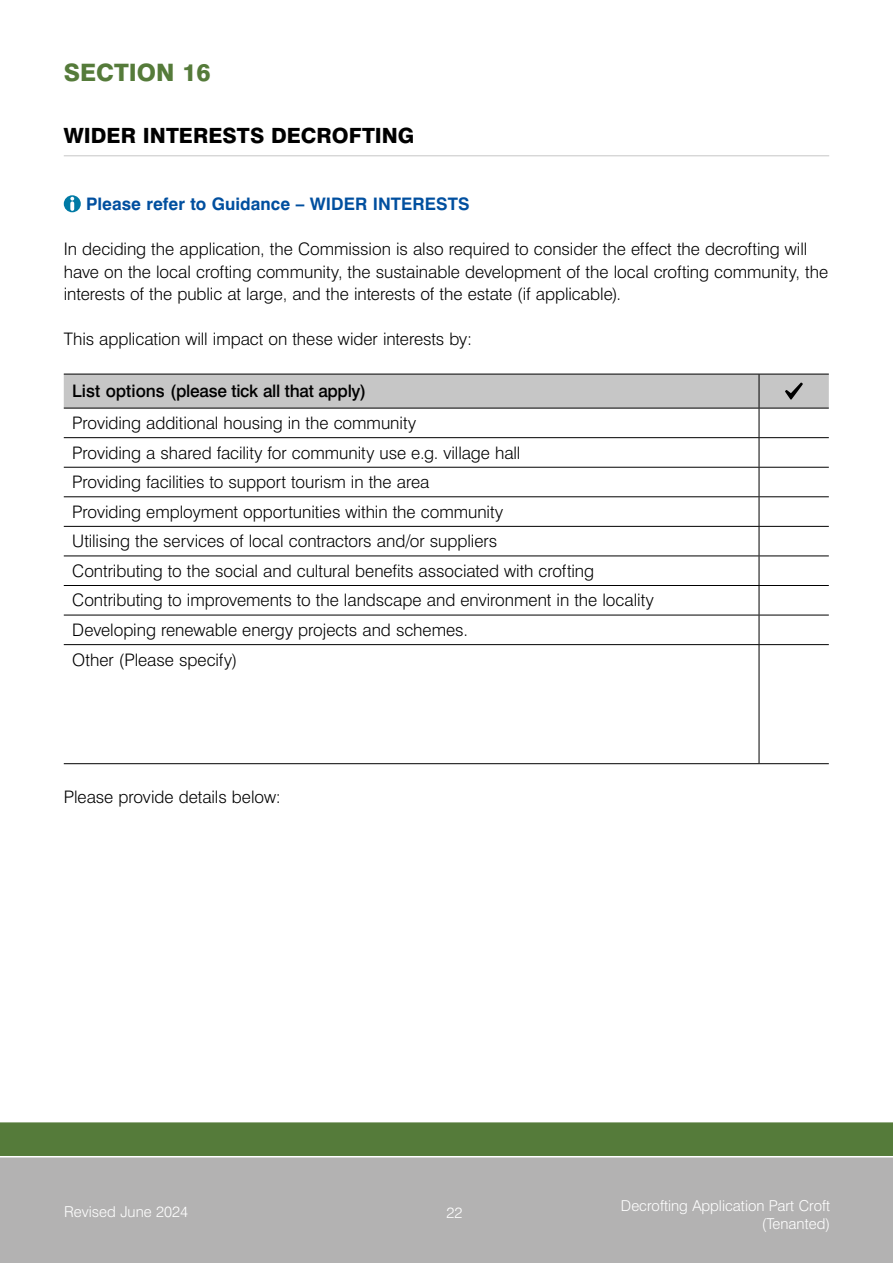
<style>
.page{position:relative;width:893px;height:1263px;background:#fff}
.page>*{position:absolute;margin:0;border:0;box-sizing:border-box;transform-origin:0 0}
.Section{font:800 24px "Swiss 721 BT";color:#557b3a}
.Question{font:800 21px "Swiss 721 BT";color:#000}
.Body{font:300 17.25px/22.5px "Swiss 721 BT";letter-spacing:-.005em;color:#000}
.Bullets{font:700 17.25px "Swiss 721 BT";color:#004f9f}
.Body-2{font:500 17.25px "Swiss 721 BT";letter-spacing:-.015em;color:#000}
.t1{font:300 15px/18px "Swiss 721 BT";color:#fff;text-align:right}
</style>
<div class="page">
<div style="left:0;top:1157px;width:893px;height:106px;background:#b3b2b2"></div>
<div style="left:0;top:1122px;width:893px;height:34px;background:#557b3a"></div>
<hr style="left:64px;top:155px;width:765px;height:1px;background:#c6c6c6">
<svg style="left:64px;top:195px;width:17px;height:17px"></svg>
<svg style="left:70px;top:197px;width:4px;height:14px"></svg>
<hr style="left:759px;top:645px;width:1px;height:118px;background:#000">
<hr style="left:64px;top:644px;width:695px;height:1px;background:#000">
<hr style="left:759px;top:644px;width:70px;height:1px;background:#000">
<hr style="left:64px;top:763px;width:695px;height:1px;background:#000">
<hr style="left:759px;top:763px;width:70px;height:1px;background:#000">
<svg style="left:64px;top:374px;width:765px;height:270px"></svg>
<p class="Section" style="left:64px;top:58px;width:148px">SECTION 16</p>
<p class="Question" style="left:64px;top:122px;width:352px">WIDER INTERESTS DECROFTING</p>
<p class="Bullets" style="left:86px;top:193px;width:385px">Please refer to Guidance – WIDER INTERESTS</p>
<p class="Body" style="left:64px;top:238px;width:766px">In deciding the application, the Commission is also required to consider the effect the decrofting will have on the local crofting community, the sustainable development of the local crofting community, the interests of the public at large, and the interests of the estate (if applicable).</p>
<p class="Body" style="left:64px;top:328px;width:410px">This application will impact on these wider interests by:</p>
<p class="Body-2" style="left:72px;top:381px;width:295px">List options (please tick all that apply)</p>
<p class="Body" style="left:72px;top:411px;width:345px">Providing additional housing in the community</p>
<p class="Body" style="left:72px;top:441px;width:450px">Providing a shared facility for community use e.g. village hall</p>
<p class="Body" style="left:72px;top:471px;width:359px">Providing facilities to support tourism in the area</p>
<p class="Body" style="left:72px;top:500px;width:433px">Providing employment opportunities within the community</p>
<p class="Body" style="left:72px;top:530px;width:426px">Utilising the services of local contractors and/or suppliers</p>
<p class="Body" style="left:72px;top:559px;width:523px">Contributing to the social and cultural benefits associated with crofting</p>
<p class="Body" style="left:72px;top:589px;width:583px">Contributing to improvements to the landscape and environment in the locality</p>
<p class="Body" style="left:72px;top:618px;width:397px">Developing renewable energy projects and schemes.</p>
<p class="Body" style="left:72px;top:648px;width:167px">Other (Please specify)</p>
<p class="Body" style="left:64px;top:785px;width:219px">Please provide details below:</p>
<p class="t1" style="left:64px;top:1203px;width:125px">Revised June 2024</p>
<p class="t1" style="left:447px;top:1203px;width:17px">22</p>
<p class="t1" style="left:621px;top:1196px;width:211px">Decrofting Application Part Croft (Tenanted)</p>
</div>
